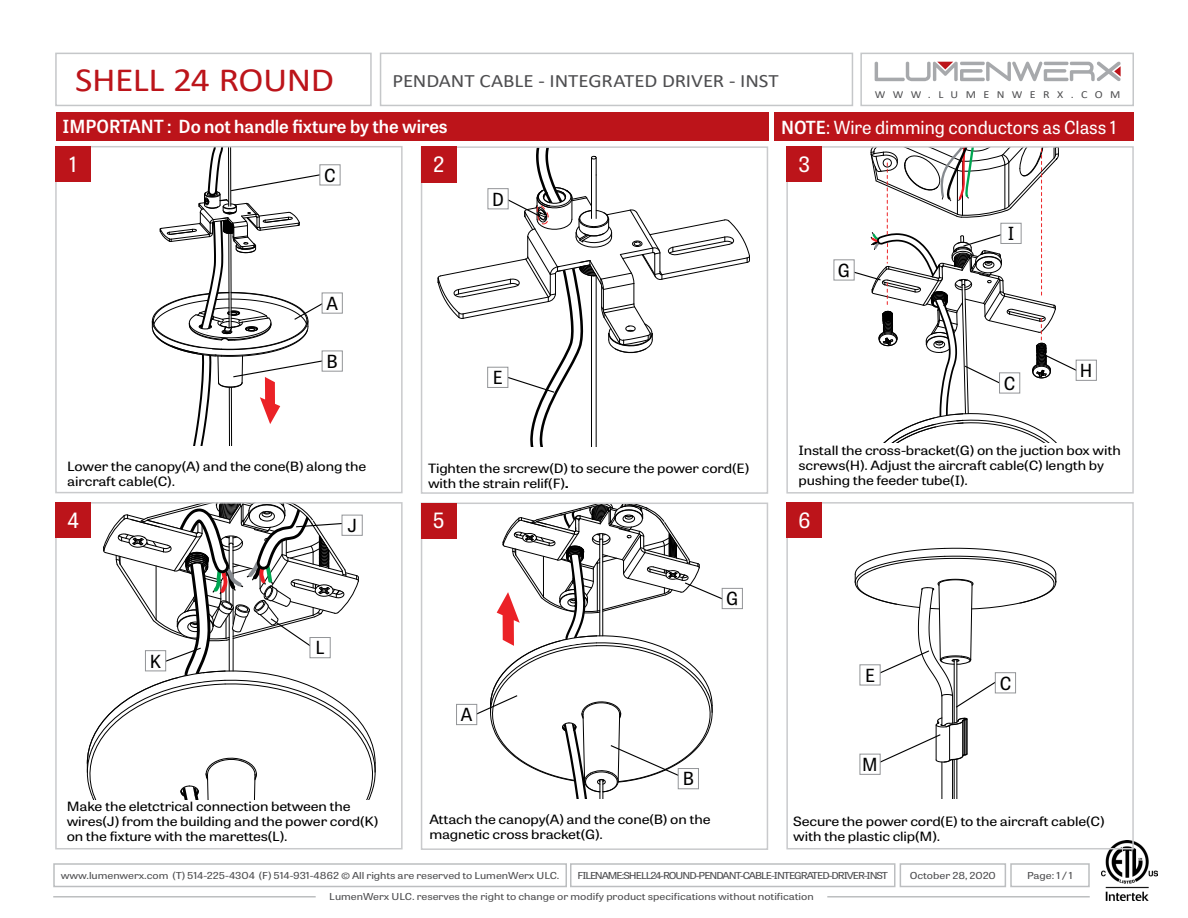
<style>
.page{position:relative;width:1188px;height:918px;background:#fff}
.page>*{position:absolute;margin:0;border:0;box-sizing:border-box;transform-origin:0 0}
.t1{font:34.05px "Calibri";letter-spacing:-.015em;color:#bc141a;scale:1.11 1}
.t2{font:21px "Tablet Gothic";color:#fff}
.t3{font:18.9px "Calibri";letter-spacing:-.005em;color:#4d4d4f;scale:1.11 1}
.t4{font:600 18px "Tablet Gothic";color:#fff}
.t5{font:18px "Tablet Gothic";color:#fff}
.t6{font:18px "Tablet Gothic";color:#000}
.t7{font:12.75px/15px "Tablet Gothic";letter-spacing:-.01em;color:#000;scale:1.18 1}
.t8{font:10.8px "Calibri";letter-spacing:.62em;color:#4d4d4f;scale:1.11 1}
.t9{font:9.6px "Tablet Gothic";color:#4d4d4f;scale:1.18 1}
.t10{font:9.6px "Tablet Gothic";letter-spacing:-.09em;color:#4d4d4f;scale:1.18 1}
.s1{font-weight:600}
.s2{font-weight:700}
</style>
<div class="page">
<hr style="left:936px;top:725px;width:1px;height:35px;background:#000">
<hr style="left:949px;top:725px;width:1px;height:36px;background:#000">
<hr style="left:964px;top:720px;width:1px;height:35px;background:#000">
<hr style="left:963px;top:721px;width:1px;height:35px;background:#000">
<hr style="left:967px;top:719px;width:1px;height:35px;background:#000">
<hr style="left:965px;top:720px;width:1px;height:35px;background:#000">
<hr style="left:954px;top:760px;width:1px;height:38px;background:#000">
<hr style="left:957px;top:759px;width:1px;height:39px;background:#000">
<hr style="left:952px;top:760px;width:1px;height:38px;background:#000">
<hr style="left:942px;top:762px;width:1px;height:36px;background:#000">
<svg style="left:438px;top:149px;width:312px;height:297px"></svg>
<svg style="left:86px;top:505px;width:290px;height:295px"></svg>
<svg style="left:833px;top:149px;width:264px;height:294px"></svg>
<svg style="left:859px;top:733px;width:108px;height:42px"></svg>
<svg style="left:855px;top:548px;width:202px;height:179px"></svg>
<svg style="left:456px;top:506px;width:287px;height:292px"></svg>
<svg style="left:152px;top:149px;width:191px;height:297px"></svg>
<div style="left:860px;top:53px;width:274px;height:53px;border:2px solid #c5c7c9"></div>
<div style="left:53px;top:863px;width:514px;height:24px;border:2px solid #bcbec0"></div>
<div style="left:570px;top:863px;width:326px;height:24px;border:2px solid #bcbec0"></div>
<div style="left:900px;top:863px;width:106px;height:24px;border:2px solid #bcbec0"></div>
<div style="left:1010px;top:863px;width:80px;height:24px;border:2px solid #bcbec0"></div>
<img style="left:1101px;top:841px;width:57px;height:60px">
<hr style="left:53px;top:896px;width:263px;height:2px;background:#bcbec0">
<hr style="left:827px;top:896px;width:263px;height:2px;background:#bcbec0">
<div style="left:380px;top:53px;width:473px;height:53px;border:2px solid #c5c7c9"></div>
<div style="left:55px;top:53px;width:317px;height:53px;border:2px solid #c5c7c9"></div>
<div style="left:55px;top:146px;width:348px;height:347px;border:2px solid #c9cacc"></div>
<div style="left:421px;top:146px;width:347px;height:348px;border:2px solid #c9cacc"></div>
<div style="left:421px;top:503px;width:347px;height:347px;border:2px solid #c9cacc"></div>
<div style="left:786px;top:502px;width:348px;height:347px;border:2px solid #c9cacc"></div>
<div style="left:55px;top:502px;width:348px;height:347px;border:2px solid #c9cacc"></div>
<div style="left:786px;top:146px;width:348px;height:348px;border:2px solid #c9cacc"></div>
<div style="left:55px;top:146px;width:36px;height:36px;background:#bc141a"></div>
<div style="left:55px;top:502px;width:36px;height:36px;background:#bc141a"></div>
<div style="left:421px;top:146px;width:36px;height:36px;background:#bc141a"></div>
<div style="left:421px;top:503px;width:36px;height:36px;background:#bc141a"></div>
<div style="left:786px;top:146px;width:36px;height:36px;background:#bc141a"></div>
<div style="left:786px;top:502px;width:36px;height:36px;background:#bc141a"></div>
<div style="left:774px;top:113px;width:360px;height:28px;background:#bc141a"></div>
<div style="left:56px;top:112px;width:712px;height:29px;background:#bc141a"></div>
<svg style="left:875px;top:62px;width:246px;height:19px"></svg>
<h1 class="t1" style="left:75px;top:56px;width:235px">SHELL 24 ROUND</h1>
<h3 class="t3" style="left:393px;top:68px;width:349px">PENDANT CABLE - INTEGRATED DRIVER - INST</h3>
<p class="t8" style="left:875px;top:87px;width:223px">WWW.LUMENWERX.COM</p>
<h3 class="t4" style="left:63px;top:114px;width:387px">IMPORTANT : Do not handle fixture by the wires</h3>
<h3 class="t5" style="left:781px;top:115px;width:337px"><span class="s1">NOTE</span>: Wire dimming conductors as Class 1</h3>
<h2 class="t2" style="left:70px;top:150px;width:9px">1</h2>
<h3 class="t6" style="left:324px;top:163px;width:13px">C</h3>
<h3 class="t6" style="left:326px;top:291px;width:13px">A</h3>
<h3 class="t6" style="left:327px;top:349px;width:13px">B</h3>
<h2 class="t2" style="left:433px;top:150px;width:13px">2</h2>
<h3 class="t6" style="left:492px;top:187px;width:13px">D</h3>
<h3 class="t6" style="left:493px;top:365px;width:12px">E</h3>
<p class="t7" style="left:67px;top:458px;width:255px">Lower the canopy(A) and the cone(B) along the aircraft cable(C).</p>
<p class="t7" style="left:428px;top:460px;width:274px">Tighten the srcrew(D) to secure the power cord(E) with the strain relif(F)<span class="s2">.</span></p>
<h2 class="t2" style="left:67px;top:506px;width:13px">4</h2>
<h3 class="t6" style="left:150px;top:649px;width:13px">K</h3>
<h3 class="t6" style="left:347px;top:513px;width:11px">J</h3>
<h3 class="t6" style="left:315px;top:635px;width:11px">L</h3>
<p class="t7" style="left:67px;top:799px;width:266px">Make the eletctrical connection between the wires(J) from the building and the power cord(K) on the fixture with the marettes(L).</p>
<h2 class="t2" style="left:433px;top:506px;width:13px">5</h2>
<h3 class="t6" style="left:726px;top:586px;width:14px">G</h3>
<h3 class="t6" style="left:461px;top:702px;width:13px">A</h3>
<h3 class="t6" style="left:683px;top:766px;width:13px">B</h3>
<p class="t7" style="left:429px;top:812px;width:240px">Attach the canopy(A) and the cone(B) on the magnetic cross bracket(G).</p>
<h2 class="t2" style="left:799px;top:150px;width:13px">3</h2>
<h3 class="t6" style="left:838px;top:258px;width:14px">G</h3>
<h3 class="t6" style="left:1008px;top:221px;width:8px">I</h3>
<h3 class="t6" style="left:1004px;top:371px;width:13px">C</h3>
<h3 class="t6" style="left:1080px;top:358px;width:14px">H</h3>
<p class="t7" style="left:799px;top:442px;width:275px">Install the cross-bracket(G) on the juction box with screws(H). Adjust the aircraft cable(C) length by pushing the feeder tube(I).</p>
<h2 class="t2" style="left:798px;top:506px;width:14px">6</h2>
<h3 class="t6" style="left:865px;top:663px;width:12px">E</h3>
<h3 class="t6" style="left:862px;top:752px;width:17px">M</h3>
<h3 class="t6" style="left:1000px;top:671px;width:13px">C</h3>
<p class="t7" style="left:793px;top:813px;width:265px">Secure the power cord(E) to the aircraft cable(C) with the plastic clip(M).</p>
<p class="t9" style="left:61px;top:869px;width:424px">www.lumenwerx.com (T) 514-225-4304 (F) 514-931-4862 © All rights are reserved to LumenWerx ULC.</p>
<p class="t10" style="left:578px;top:869px;width:265px">FILE NAME:SHELL24-ROUND-PENDANT-CABLE-INTEGRATED-DRIVER-INST</p>
<p class="t9" style="left:910px;top:869px;width:74px">October 28, 2020</p>
<p class="t9" style="left:1027px;top:869px;width:40px">Page: 1 / 1</p>
<p class="t9" style="left:329px;top:889px;width:412px">LumenWerx ULC. reserves the right to change or modify product specifications without notification</p>
</div>
